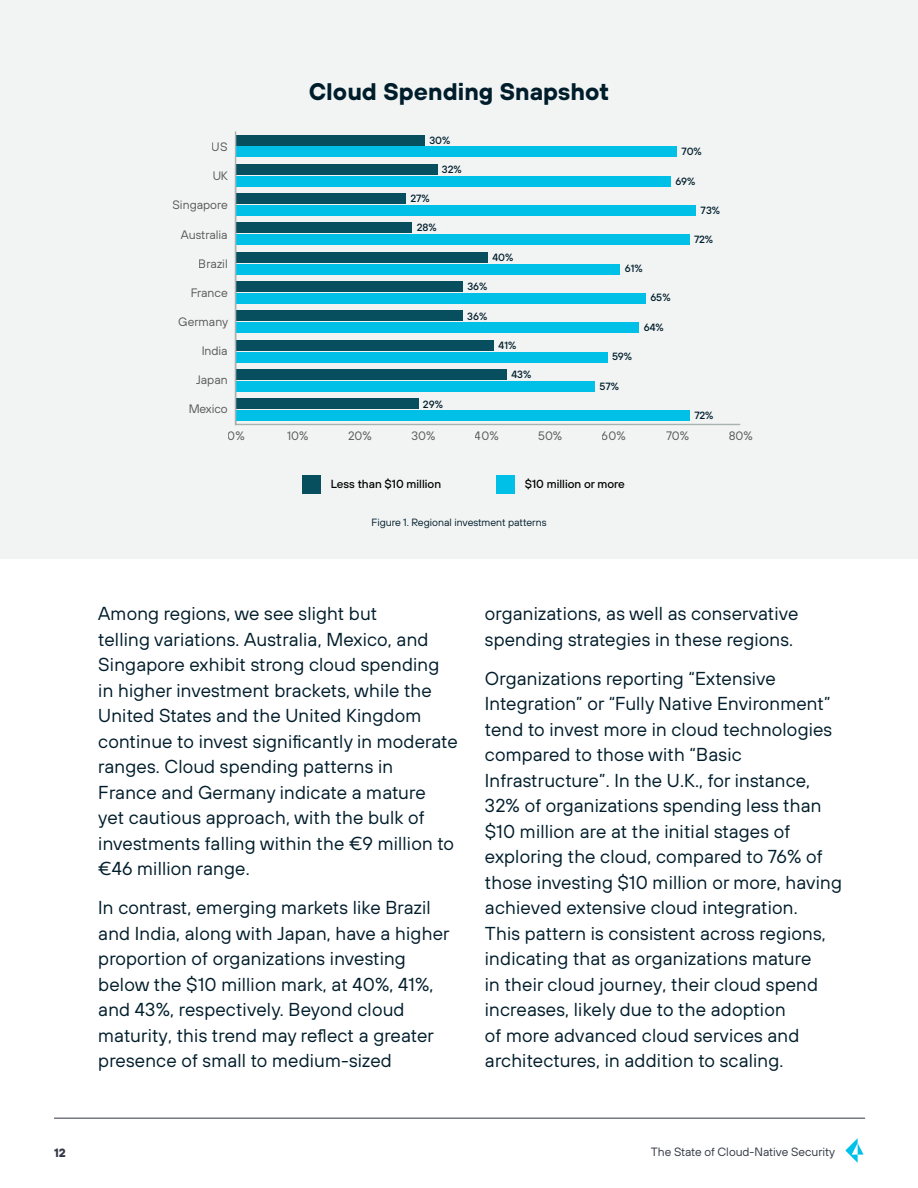
<style>
.page{position:relative;width:918px;height:1188px;background:#fff}
.page>*{position:absolute;margin:0;border:0;box-sizing:border-box;transform-origin:0 0}
.t1{font:700 24px "TT Hoves";color:#001d2b}
.t2{font:18.75px/25.5px "TT Hoves";letter-spacing:.01em;color:#001d2b}
.t3{font:12.15px "TT Hoves";color:#323232}
.t4{font:12px "TT Hoves";color:#333745}
.t5{font:700 12px "TT Hoves";color:#333745}
.t6{font:500 11.7px "TT Hoves";color:#000}
.t7{font:500 10.5px "TT Hoves";color:#001d2b}
.t8{font:10.5px "TT Hoves";color:#001d2b}
</style>
<div class="page">
<div style="left:0;top:0;width:918px;height:558px;background:#f2f4f4"></div>
<svg style="left:845px;top:1138px;width:19px;height:25px"></svg>
<hr style="left:54px;top:1118px;width:811px;height:1px;background:#333745">
<div style="left:302px;top:475px;width:19px;height:19px;background:#074f5f"></div>
<div style="left:496px;top:475px;width:19px;height:19px;background:#00c0e8"></div>
<hr style="left:236px;top:424px;width:504px;height:1px;background:#aab1b1">
<div style="left:236px;top:146px;width:441px;height:11px;background:#00c0e8"></div>
<div style="left:236px;top:176px;width:435px;height:10px;background:#00c0e8"></div>
<div style="left:236px;top:205px;width:460px;height:11px;background:#00c0e8"></div>
<div style="left:236px;top:234px;width:454px;height:11px;background:#00c0e8"></div>
<div style="left:236px;top:264px;width:384px;height:10px;background:#00c0e8"></div>
<div style="left:236px;top:293px;width:410px;height:11px;background:#00c0e8"></div>
<div style="left:236px;top:322px;width:403px;height:11px;background:#00c0e8"></div>
<div style="left:236px;top:352px;width:372px;height:10px;background:#00c0e8"></div>
<div style="left:236px;top:381px;width:359px;height:11px;background:#00c0e8"></div>
<div style="left:236px;top:410px;width:454px;height:11px;background:#00c0e8"></div>
<div style="left:236px;top:135px;width:189px;height:10px;background:#074f5f"></div>
<div style="left:236px;top:164px;width:201px;height:11px;background:#074f5f"></div>
<div style="left:236px;top:193px;width:170px;height:11px;background:#074f5f"></div>
<div style="left:236px;top:223px;width:176px;height:10px;background:#074f5f"></div>
<div style="left:236px;top:252px;width:252px;height:11px;background:#074f5f"></div>
<div style="left:236px;top:281px;width:227px;height:11px;background:#074f5f"></div>
<div style="left:236px;top:311px;width:227px;height:10px;background:#074f5f"></div>
<div style="left:236px;top:340px;width:258px;height:11px;background:#074f5f"></div>
<div style="left:236px;top:369px;width:271px;height:11px;background:#074f5f"></div>
<div style="left:236px;top:399px;width:183px;height:10px;background:#074f5f"></div>
<hr style="left:235px;top:131px;width:1px;height:294px;background:#aab1b1">
<p class="t5" style="left:54px;top:1144px;width:13px">12</p>
<p class="t3" style="left:212px;top:139px;width:17px">US</p>
<p class="t3" style="left:212px;top:168px;width:17px">UK</p>
<p class="t3" style="left:172px;top:198px;width:57px">Singapore</p>
<p class="t3" style="left:181px;top:227px;width:48px">Australia</p>
<p class="t3" style="left:199px;top:256px;width:30px">Brazil</p>
<p class="t3" style="left:190px;top:285px;width:39px">France</p>
<p class="t3" style="left:178px;top:314px;width:51px">Germany</p>
<p class="t3" style="left:202px;top:343px;width:28px">India</p>
<p class="t3" style="left:196px;top:372px;width:33px">Japan</p>
<p class="t3" style="left:188px;top:402px;width:41px">Mexico</p>
<p class="t1" style="left:309px;top:76px;width:302px">Cloud Spending Snapshot</p>
<p class="t7" style="left:429px;top:133px;width:23px">30%</p>
<p class="t7" style="left:442px;top:162px;width:21px">32%</p>
<p class="t7" style="left:411px;top:192px;width:21px">27%</p>
<p class="t7" style="left:417px;top:221px;width:22px">28%</p>
<p class="t7" style="left:492px;top:251px;width:22px">40%</p>
<p class="t7" style="left:467px;top:280px;width:22px">36%</p>
<p class="t7" style="left:467px;top:309px;width:22px">36%</p>
<p class="t7" style="left:682px;top:144px;width:22px">70%</p>
<p class="t7" style="left:675px;top:174px;width:21px">69%</p>
<p class="t7" style="left:625px;top:262px;width:19px">61%</p>
<p class="t7" style="left:650px;top:291px;width:22px">65%</p>
<p class="t7" style="left:644px;top:321px;width:22px">64%</p>
<p class="t7" style="left:701px;top:204px;width:21px">73%</p>
<p class="t7" style="left:694px;top:233px;width:21px">72%</p>
<p class="t7" style="left:423px;top:397px;width:22px">29%</p>
<p class="t7" style="left:499px;top:339px;width:19px">41%</p>
<p class="t7" style="left:512px;top:368px;width:21px">43%</p>
<p class="t7" style="left:612px;top:350px;width:21px">59%</p>
<p class="t7" style="left:600px;top:380px;width:21px">57%</p>
<p class="t7" style="left:694px;top:408px;width:21px">72%</p>
<p class="t3" style="left:228px;top:429px;width:19px">0%</p>
<p class="t3" style="left:729px;top:429px;width:26px">80%</p>
<p class="t3" style="left:287px;top:429px;width:23px">10%</p>
<p class="t3" style="left:348px;top:429px;width:25px">20%</p>
<p class="t3" style="left:411px;top:429px;width:26px">30%</p>
<p class="t3" style="left:475px;top:429px;width:25px">40%</p>
<p class="t3" style="left:538px;top:429px;width:26px">50%</p>
<p class="t3" style="left:602px;top:429px;width:26px">60%</p>
<p class="t3" style="left:666px;top:429px;width:24px">70%</p>
<p class="t6" style="left:331px;top:476px;width:112px">Less than $10 million</p>
<p class="t6" style="left:525px;top:476px;width:102px">$10 million or more</p>
<p class="t8" style="left:371px;top:516px;width:177px">Figure 1. Regional investment patterns</p>
<p class="t2" style="left:98px;top:600px;width:361px">Among regions, we see slight but<br>telling variations. Australia, Mexico, and Singapore exhibit strong cloud spending in higher investment brackets, while the United States and the United Kingdom continue to invest significantly in moderate ranges. Cloud spending patterns in<br>France and Germany indicate a mature<br>yet cautious approach, with the bulk of investments falling within the €9 million to €46 million range.</p>
<p class="t2" style="left:98px;top:894px;width:353px">In contrast, emerging markets like Brazil and India, along with Japan, have a higher proportion of organizations investing below the $10 million mark, at 40%, 41%, and 43%, respectively. Beyond cloud maturity, this trend may reflect a greater presence of small to medium-sized</p>
<p class="t2" style="left:485px;top:600px;width:315px">organizations, as well as conservative spending strategies in these regions.</p>
<p class="t2" style="left:485px;top:665px;width:359px">Organizations reporting “Extensive Integration” or “Fully Native Environment” tend to invest more in cloud technologies compared to those with “Basic Infrastructure”. In the U.K., for instance, 32% of organizations spending less than $10 million are at the initial stages of exploring the cloud, compared to 76% of those investing $10 million or more, having achieved extensive cloud integration.<br>This pattern is consistent across regions, indicating that as organizations mature<br>in their cloud journey, their cloud spend increases, likely due to the adoption<br>of more advanced cloud services and architectures, in addition to scaling.</p>
<p class="t4" style="left:651px;top:1144px;width:186px">The State of Cloud-Native Security</p>
</div>
